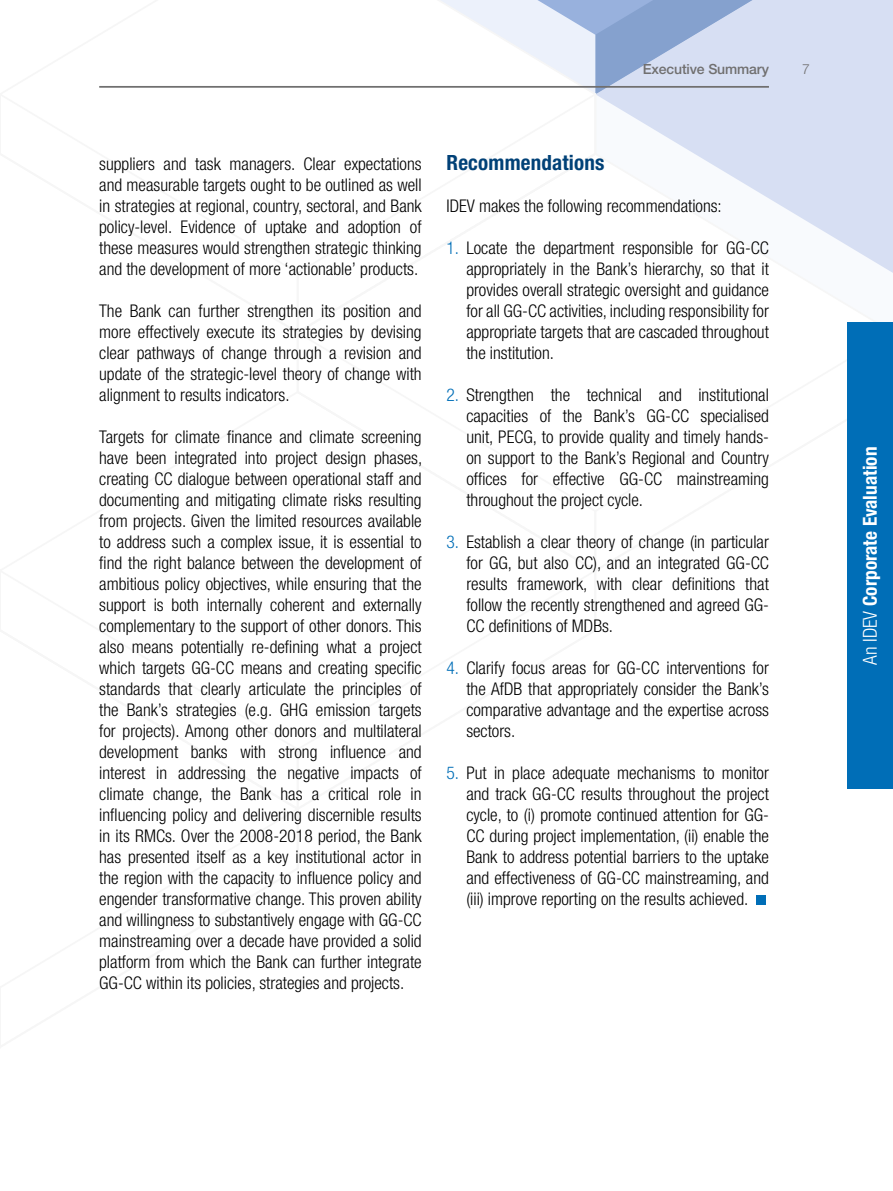
<style>
.page{position:relative;width:893px;height:1191px;background:#fff}
.page>*{position:absolute;margin:0;border:0;box-sizing:border-box;transform-origin:0 0}
.t1{font:700 condensed 21px "Helvetica Neue LT Std";letter-spacing:.01em;color:#004177}
.t2{font:700 condensed 19.25px "Helvetica Neue LT Std";color:#fff}
.t3{font:300 condensed 17.5px/21px "Helvetica Neue LT Std";color:#000;text-align:justify}
.t4{font:500 14px "Helvetica Neue LT Std";letter-spacing:-.01em;color:#706f6f}
.t5{font:300 14px "Helvetica Neue LT Std";color:#706f6f}
.s1{color:#006eb7}
.s2{font-weight:300}
</style>
<div class="page">
<div style="left:773px;top:0;width:120px;height:94px;background:#d7dff3"></div>
<svg style="left:598px;top:94px;width:295px;height:58px;fill:#d7dff3"></svg>
<svg style="left:597px;top:0;width:176px;height:94px;background:#b2c3e3"></svg>
<svg style="left:692px;top:152px;width:201px;height:121px"></svg>
<svg style="left:440px;top:0;width:157px;height:91px"></svg>
<hr style="left:99px;top:86px;width:670px;height:2px;background:#706f6f">
<div style="left:847px;top:322px;width:46px;height:467px;background:#006eb7"></div>
<div style="left:756px;top:895px;width:10px;height:10px;background:#006eb7"></div>
<p class="t4" style="left:643px;top:61px;width:128px">Executive Summary</p>
<p class="t5" style="left:802px;top:61px;width:9px">7</p>
<p class="t3" style="left:99px;top:153px;width:324px">suppliers and task managers. Clear expectations and measurable targets ought to be outlined as well in strategies at regional, country, sectoral, and Bank policy-level. Evidence of uptake and adoption of these measures would strengthen strategic thinking and the development of more ‘actionable’ products.</p>
<p class="t3" style="left:99px;top:300px;width:324px">The Bank can further strengthen its position and more effectively execute its strategies by devising clear pathways of change through a revision and update of the strategic-level theory of change with alignment to results indicators.</p>
<p class="t3" style="left:99px;top:426px;width:325px">Targets for climate finance and climate screening have been integrated into project design phases, creating CC dialogue between operational staff and documenting and mitigating climate risks resulting from projects. Given the limited resources available to address such a complex issue, it is essential to find the right balance between the development of ambitious policy objectives, while ensuring that the support is both internally coherent and externally complementary to the support of other donors. This also means potentially re-defining what a project which targets GG-CC means and creating specific standards that clearly articulate the principles of the Bank’s strategies (e.g. GHG emission targets for projects). Among other donors and multilateral development banks with strong influence and interest in addressing the negative impacts of climate change, the Bank has a critical role in influencing policy and delivering discernible results in its RMCs. Over the 2008-2018 period, the Bank has presented itself as a key institutional actor in the region with the capacity to influence policy and engender transformative change. This proven ability and willingness to substantively engage with GG-CC mainstreaming over a decade have provided a solid platform from which the Bank can further integrate GG-CC within its policies, strategies and projects.</p>
<p class="t1" style="left:446px;top:150px;width:159px">Recommendations</p>
<p class="t3" style="left:446px;top:195px;width:277px">IDEV makes the following recommendations:</p>
<p class="t3" style="left:466px;top:237px;width:304px;text-indent:-20px"><span class="s1">1.</span> Locate the department responsible for GG-CC appropriately in the Bank’s hierarchy, so that it provides overall strategic oversight and guidance for all GG-CC activities, including responsibility for appropriate targets that are cascaded throughout the institution.</p>
<p class="t3" style="left:466px;top:384px;width:304px;text-indent:-20px"><span class="s1">2.</span> Strengthen the technical and institutional capacities of the Bank’s GG-CC specialised unit, PECG, to provide quality and timely hands&shy;on support to the Bank’s Regional and Country offices for effective GG-CC mainstreaming throughout the project cycle.</p>
<p class="t3" style="left:466px;top:531px;width:304px;text-indent:-20px"><span class="s1">3.</span> Establish a clear theory of change (in particular for GG, but also CC), and an integrated GG-CC results framework, with clear definitions that follow the recently strengthened and agreed GG-CC definitions of MDBs.</p>
<p class="t3" style="left:466px;top:657px;width:304px;text-indent:-20px"><span class="s1">4.</span> Clarify focus areas for GG-CC interventions for the AfDB that appropriately consider the Bank’s comparative advantage and the expertise across sectors.</p>
<p class="t3" style="left:466px;top:762px;width:304px;text-indent:-20px"><span class="s1">5.</span> Put in place adequate mechanisms to monitor and track GG-CC results throughout the project cycle, to (i) promote continued attention for GG-CC during project implementation, (ii) enable the Bank to address potential barriers to the uptake and effectiveness of GG-CC mainstreaming, and (iii) improve reporting on the results achieved.</p>
<p class="t2" style="left:858px;top:665px;width:219px;rotate:-90deg"><span class="s2">An IDEV</span> Corporate Evaluation</p>
</div>
